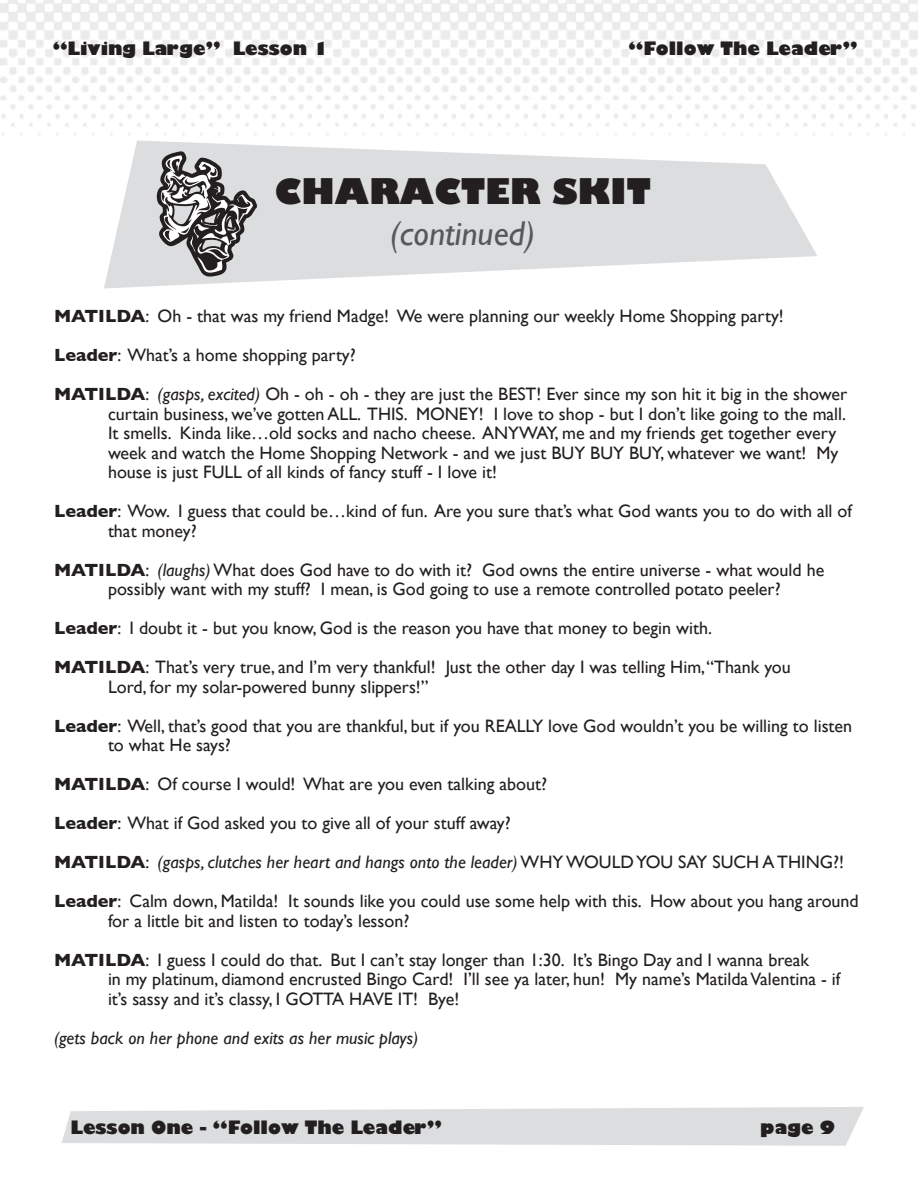
<style>
.page{position:relative;width:918px;height:1188px;background:#fff}
.page>*{position:absolute;margin:0;border:0;box-sizing:border-box;transform-origin:0 0}
.t1{font:800 34.5px "Gill Sans";color:#231f20}
.t2{font:italic 34.5px "Gill Sans";color:#57585a}
.t3{font:18px/19.5px "Gill Sans";color:#231f20;text-align:center}
.t4{font:italic 18px "Gill Sans";color:#231f20}
.t5{font:800 18px "Gill Sans";color:#231f20}
.s1{font-weight:700}
.s2{font-style:italic}
.s3{font-weight:700;font-style:normal}
.s4{font-style:normal}
</style>
<div class="page">
<img style="left:0;top:0;width:918px;height:141px">
<svg style="left:62px;top:1107px;width:802px;height:39px;background:#dfe0e2"></svg>
<svg style="left:104px;top:141px;width:713px;height:147px;fill:#dcdddf"></svg>
<svg style="left:155px;top:151px;width:102px;height:126px;background:#9d9c9d"></svg>
<p class="t5" style="left:53px;top:35px;width:277px">“Living Large” Lesson 1</p>
<p class="t5" style="left:629px;top:35px;width:231px">“Follow The Leader”</p>
<p class="t1" style="left:275px;top:164px;width:378px">CHARACTER SKIT</p>
<p class="t2" style="left:390px;top:214px;width:146px">(continued)</p>
<p class="t3" style="left:54px;top:306px;width:731px"><span class="s1">MATILDA</span>: Oh - that was my friend Madge! We were planning our weekly Home Shopping party!</p>
<p class="t3" style="left:54px;top:345px;width:303px"><span class="s1">Leader</span>: What’s a home shopping party?</p>
<p class="t3" style="left:54px;top:384px;width:795px"><span class="s1">MATILDA</span>: <span class="s2">(gasps, excited)</span> Oh - oh - oh - they are just the BEST! Ever since my son hit it big in the shower</p>
<p class="t3" style="left:108px;top:404px;width:740px">curtain business, we’ve gotten ALL. THIS. MONEY! I love to shop - but I don’t like going to the mall.</p>
<p class="t3" style="left:108px;top:423px;width:730px">It smells. Kinda like…old socks and nacho cheese. ANYWAY, me and my friends get together every</p>
<p class="t3" style="left:108px;top:443px;width:732px">week and watch the Home Shopping Network - and we just BUY BUY BUY, whatever we want! My</p>
<p class="t3" style="left:108px;top:462px;width:391px">house is just FULL of all kinds of fancy stuff - I love it!</p>
<p class="t3" style="left:54px;top:501px;width:800px"><span class="s1">Leader</span>: Wow. I guess that could be…kind of fun. Are you sure that’s what God wants you to do with all of</p>
<p class="t3" style="left:108px;top:521px;width:90px">that money?</p>
<p class="t3" style="left:54px;top:560px;width:772px"><span class="s1">MATILDA</span>: <span class="s2">(laughs)</span> What does God have to do with it? God owns the entire universe - what would he possibly want with my stuff? I mean, is God going to use a remote controlled potato peeler?</p>
<p class="t3" style="left:54px;top:618px;width:660px"><span class="s1">Leader</span>: I doubt it - but you know, God is the reason you have that money to begin with.</p>
<p class="t3" style="left:54px;top:657px;width:738px"><span class="s1">MATILDA</span>: That’s very true, and I’m very thankful! Just the other day I was telling Him, “Thank you</p>
<p class="t3" style="left:108px;top:677px;width:322px">Lord, for my solar-powered bunny slippers!”</p>
<p class="t3" style="left:54px;top:716px;width:800px"><span class="s1">Leader</span>: Well, that’s good that you are thankful, but if you REALLY love God wouldn’t you be willing to listen</p>
<p class="t3" style="left:108px;top:735px;width:124px">to what He says?</p>
<p class="t3" style="left:54px;top:774px;width:495px"><span class="s1">MATILDA</span>: Of course I would! What are you even talking about?</p>
<p class="t3" style="left:54px;top:813px;width:458px"><span class="s1">Leader</span>: What if God asked you to give all of your stuff away?</p>
<p class="t4" style="left:54px;top:852px;width:792px"><span class="s3">MATILDA</span><span class="s4">:</span> (gasps, clutches her heart and hangs onto the leader) <span class="s4">WHY WOULD YOU SAY SUCH A THING?!</span></p>
<p class="t3" style="left:54px;top:891px;width:806px"><span class="s1">Leader</span>: Calm down, Matilda! It sounds like you could use some help with this. How about you hang around</p>
<p class="t3" style="left:108px;top:911px;width:303px">for a little bit and listen to today’s lesson?</p>
<p class="t3" style="left:108px;top:950px;width:734px;text-align:left;text-indent:-54px"><span class="s1">MATILDA</span>: I guess I could do that. But I can’t stay longer than 1:30. It’s Bingo Day and I wanna break<br>in my platinum, diamond encrusted Bingo Card! I’ll see ya later, hun! My name’s Matilda Valentina - if</p>
<p class="t3" style="left:108px;top:989px;width:353px">it’s sassy and it’s classy, I GOTTA HAVE IT! Bye!</p>
<p class="t4" style="left:54px;top:1028px;width:366px">(gets back on her phone and exits as her music plays)</p>
<p class="t5" style="left:70px;top:1113px;width:373px">Lesson One - “Follow The Leader”</p>
<p class="t5" style="left:760px;top:1113px;width:76px">page 9</p>
</div>
